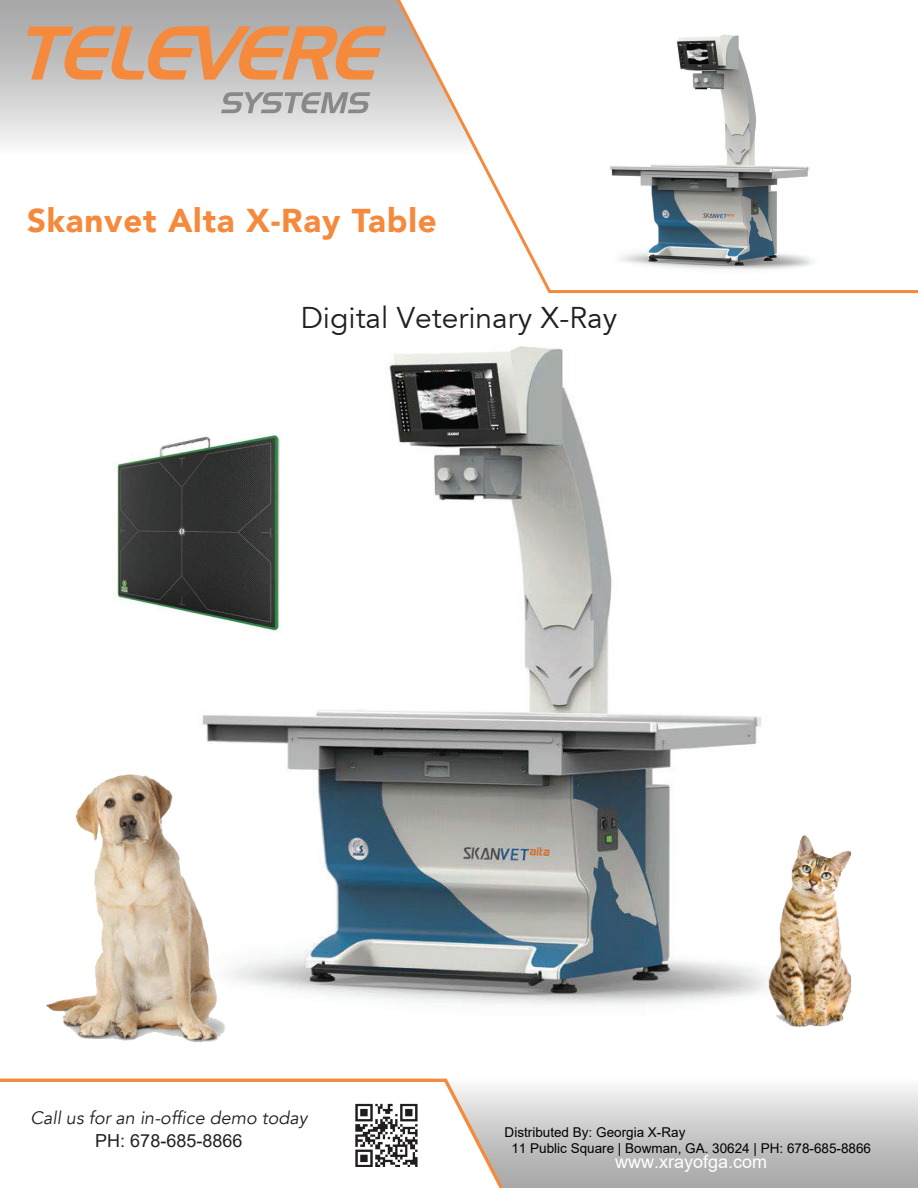
<style>
.page{position:relative;width:918px;height:1188px;background:#fff}
.page>*{position:absolute;margin:0;border:0;box-sizing:border-box;transform-origin:0 0}
.t1{font:900 33px "Avenir";letter-spacing:.025em;color:#f5893c}
.t2{font:30px "Avenir";color:#231f20}
.t3{font:italic 18px "Avenir";color:#231f20}
.t4{font:18px "Arial";color:#fff}
.t5{font:18px "Arial";color:#21211f}
.t6{font:13.5px/15.6px "Arial";color:#000}
</style>
<div class="page">
<svg style="left:514px;top:1087px;width:404px;height:101px;background:#c8c8c9"></svg>
<svg style="left:0;top:1078px;width:514px;height:110px"></svg>
<img style="left:355px;top:1103px;width:64px;height:64px">
<svg style="left:0;top:0;width:387px;height:144px;background:#cdcdcd"></svg>
<svg style="left:27px;top:26px;width:360px;height:54px;background:#d7a27d"></svg>
<svg style="left:221px;top:92px;width:149px;height:21px;background:#b0b0b2"></svg>
<svg style="left:387px;top:0;width:531px;height:294px"></svg>
<img style="left:202px;top:346px;width:560px;height:659px">
<img style="left:592px;top:33px;width:228px;height:245px">
<img style="left:116px;top:425px;width:171px;height:213px">
<img style="left:46px;top:770px;width:187px;height:273px">
<img style="left:757px;top:832px;width:95px;height:195px">
<h1 class="t1" style="left:27px;top:192px;width:411px">Skanvet Alta X-Ray Table</h1>
<h2 class="t2" style="left:301px;top:300px;width:318px">Digital Veterinary X-Ray</h2>
<h3 class="t3" style="left:30px;top:1107px;width:279px">Call us for an in-office demo today</h3>
<h3 class="t5" style="left:95px;top:1129px;width:149px">PH: 678-685-8866</h3>
<p class="t6" style="left:511px;top:1125px;width:361px;text-indent:-7px">Distributed By: Georgia X-Ray<br>11 Public Square | Bowman, GA. 30624 | PH: 678-685-8866</p>
<h3 class="t4" style="left:615px;top:1150px;width:154px">www.xrayofga.com</h3>
</div>
